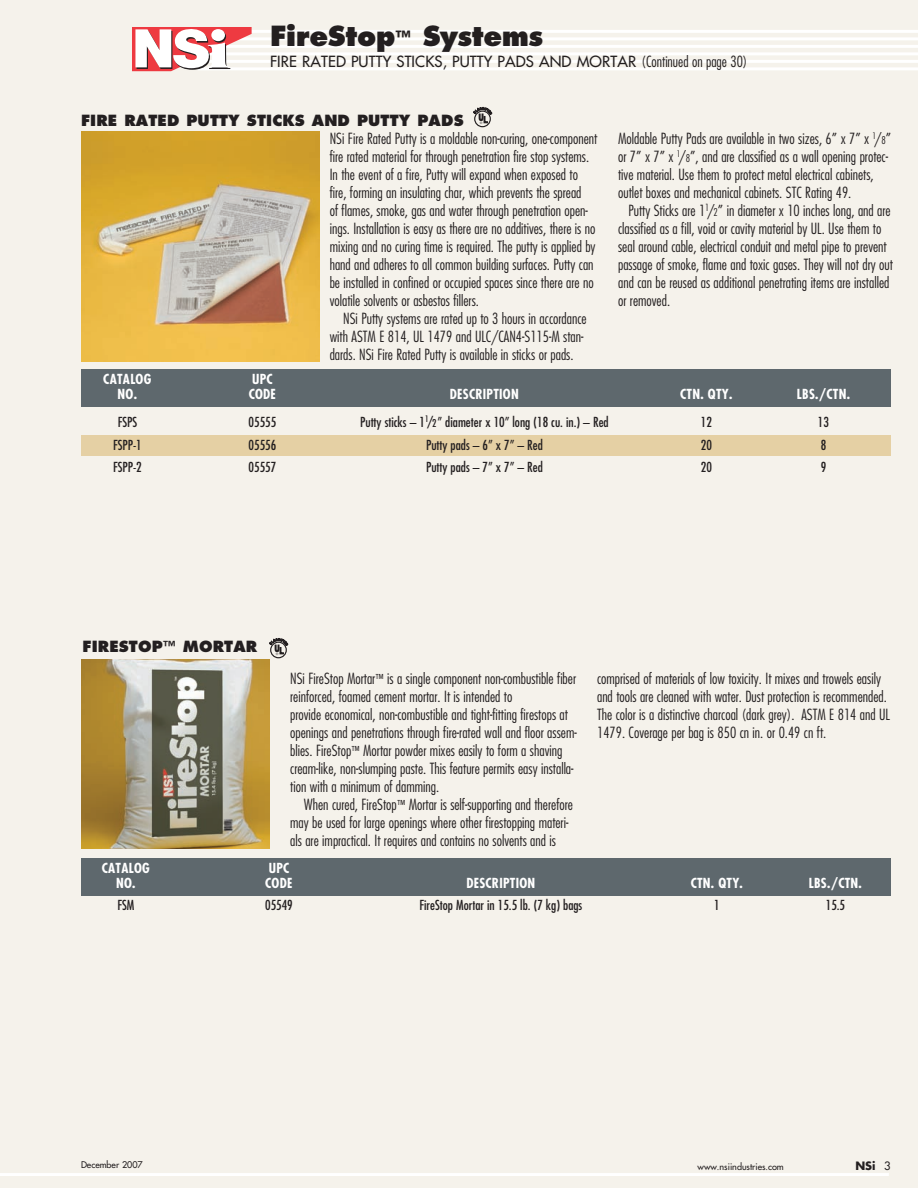
<style>
.page{position:relative;width:918px;height:1188px;background:#f5f2eb}
.page>*{position:absolute;margin:0;border:0;box-sizing:border-box;transform-origin:0 0}
.t1{font:800 27px "Futura";letter-spacing:-.01em;color:#231f20}
.t2{font:300 condensed 15px/18px "Futura";color:#231f20}
.t3{font:800 15px "Futura";letter-spacing:.01em;color:#231f20}
.t4{font:15px "Futura";letter-spacing:.01em;color:#231f20}
.t5{font:condensed 13.5px "Futura";color:#231f20}
.t6{font:700 condensed 13.5px "Futura";letter-spacing:.02em;color:#fff}
.t7{font:700 11.25px "Futura";color:#231f20}
.t8{font:9px "Futura";color:#231f20}
.s1{font-size:16.5px}
.s2{font-weight:400;font-stretch:normal}
.s3{font-size:10.5px}
.s4{font-weight:700;font-size:13.5px}
.s5{font-size:12px}
.s6{font-weight:400}
</style>
<div class="page">
<hr style="left:0;top:1173px;width:889px;height:3px;background:#fff">
<div style="left:81px;top:858px;width:810px;height:38px;background:#5e686d"></div>
<img style="left:81px;top:659px;width:189px;height:189px">
<div style="left:270px;top:642px;width:17px;height:16px;border:1px solid #231f20;border-radius:50%"></div>
<svg style="left:269px;top:638px;width:19px;height:17px"></svg>
<div style="left:81px;top:369px;width:810px;height:38px;background:#5e686d"></div>
<div style="left:81px;top:435px;width:810px;height:20px;background:#e5d0a4"></div>
<hr style="left:198px;top:30px;width:720px;height:3px;background:#fff">
<hr style="left:198px;top:37px;width:720px;height:3px;background:#fff">
<hr style="left:198px;top:45px;width:720px;height:3px;background:#fff">
<hr style="left:198px;top:52px;width:720px;height:3px;background:#fff">
<hr style="left:198px;top:60px;width:720px;height:3px;background:#fff">
<hr style="left:198px;top:67px;width:720px;height:3px;background:#fff">
<img style="left:81px;top:132px;width:239px;height:229px">
<div style="left:474px;top:111px;width:17px;height:16px;border:1px solid #231f20;border-radius:50%"></div>
<svg style="left:473px;top:106px;width:19px;height:18px"></svg>
<svg style="left:132px;top:27px;width:120px;height:44px"></svg>
<h1 class="t1" style="left:270px;top:20px;width:275px">FIRESTOP<span class="s1">™</span> SYSTEMS</h1>
<p class="t4" style="left:270px;top:52px;width:90px">Fire Rated Putt</p>
<p class="t4" style="left:383px;top:52px;width:78px">y Sticks, Putt</p>
<p class="t4" style="left:484px;top:52px;width:24px">y Pad</p>
<p class="t2" style="left:526px;top:53px;width:223px"><span class="s2">s and MORTAR</span> (Continued on page 30)</p>
<p class="t3" style="left:81px;top:111px;width:245px">FIRE RATED PUTTY STIC KS AND</p>
<p class="t3" style="left:357px;top:111px;width:85px">PUTTY PADS</p>
<p class="t2" style="left:330px;top:129px;width:269px">NSi Fire Rated Putty is a moldable non-curing, one-component fire rated material for through penetration fire stop systems.<br>In the event of a fire, Putty will expand when exposed to fire, forming an insulating char, which prevents the spread<br>of flames, smoke, gas and water through penetration open&shy;ings. Installation is easy as there are no additives, there is no mixing and no curing time is required. The putty is applied by hand and adheres to all common building surfaces. Putty can be installed in confined or occupied spaces since there are no volatile solvents or asbestos fillers.</p>
<p class="t2" style="left:330px;top:309px;width:258px;text-indent:14px">NSi Putty systems are rated up to 3 hours in accordance with ASTM E 814, UL 1479 and ULC/CAN4-S115-M stan&shy;dards. NSi Fire Rated Putty is available in sticks or pads.</p>
<p class="t2" style="left:618px;top:129px;width:275px">Moldable Putty Pads are available in two sizes, 6” x 7” x <sup>1</sup>/<span class="s3">8</span>” or 7” x 7” x <sup>1</sup>/<span class="s3">8</span>”, and are classified as a wall opening protec&shy;tive material. Use them to protect metal electrical cabinets, outlet boxes and mechanical cabinets. STC Rating 49.</p>
<p class="t2" style="left:618px;top:201px;width:276px;text-indent:10px">Putty Sticks are 1<sup>1</sup>/<span class="s3">2</span>” in diameter x 10 inches long, and are classified as a fill, void or cavity material by UL. Use them to seal around cable, electrical conduit and metal pipe to prevent passage of smoke, flame and toxic gases. They will not dry out and can be reused as additional penetrating items are installed or removed.</p>
<p class="t6" style="left:103px;top:370px;width:50px">CATALOG</p>
<p class="t6" style="left:252px;top:370px;width:22px">UPC</p>
<p class="t6" style="left:118px;top:385px;width:21px">NO.</p>
<p class="t6" style="left:249px;top:385px;width:29px">CODE</p>
<p class="t6" style="left:450px;top:385px;width:60px">DESCRIPTION</p>
<p class="t6" style="left:680px;top:385px;width:54px">CTN. QTY.</p>
<p class="t6" style="left:797px;top:385px;width:55px">LBS./CTN.</p>
<p class="t5" style="left:118px;top:414px;width:21px">FSPS</p>
<p class="t5" style="left:249px;top:414px;width:29px">05555</p>
<p class="t5" style="left:360px;top:414px;width:250px">Putty sticks – 1<sup>1</sup>/<span class="s3">2</span>” diameter x 10” long (18 cu. in.) – Red</p>
<p class="t5" style="left:701px;top:414px;width:13px">12</p>
<p class="t5" style="left:818px;top:414px;width:13px">13</p>
<p class="t5" style="left:113px;top:436px;width:30px">FSPP-1</p>
<p class="t5" style="left:249px;top:436px;width:29px">05556</p>
<p class="t5" style="left:426px;top:436px;width:118px">Putty pads – 6” x 7” – Red</p>
<p class="t5" style="left:701px;top:436px;width:13px">20</p>
<p class="t5" style="left:821px;top:436px;width:7px">8</p>
<p class="t5" style="left:113px;top:459px;width:30px">FSPP-2</p>
<p class="t5" style="left:249px;top:459px;width:29px">05557</p>
<p class="t5" style="left:426px;top:459px;width:118px">Putty pads – 7” x 7” – Red</p>
<p class="t5" style="left:701px;top:459px;width:13px">20</p>
<p class="t5" style="left:821px;top:459px;width:7px">9</p>
<p class="t3" style="left:82px;top:638px;width:59px">FIRESTOP</p>
<p class="t3" style="left:163px;top:638px;width:34px"><span class="s4">™</span> MORTAR</p>
<p class="t2" style="left:290px;top:669px;width:288px">NSi FireStop Mortar<span class="s5">™</span> is a single component non-combustible fiber reinforced, foamed cement mortar. It is intended to<br>provide economical, non-combustible and tight-fitting firestops at openings and penetrations through fire-rated wall and floor assem&shy;blies. FireStop<span class="s5">™</span> Mortar powder mixes easily to form a shaving cream-like, non-slumping paste. This feature permits easy installa&shy;tion with a minimum of damming.</p>
<p class="t2" style="left:290px;top:795px;width:284px;text-indent:14px">When cured, FireStop<span class="s5">™</span> Mortar is self-supporting and therefore may be used for large openings where other firestopping materi&shy;als are impractical. It requires and contains no solvents and is</p>
<p class="t2" style="left:597px;top:669px;width:294px">comprised of materials of low toxicity. It mixes and trowels easily and tools are cleaned with water. Dust protection is recommended.<br>The color is a distinctive charcoal (dark grey). ASTM E 814 and UL 1479. Coverage per bag is 850 cn in. or 0.49 cn ft.</p>
<p class="t6" style="left:102px;top:859px;width:50px">CATALOG</p>
<p class="t6" style="left:269px;top:859px;width:22px">UPC</p>
<p class="t6" style="left:116px;top:874px;width:21px">NO.</p>
<p class="t6" style="left:265px;top:874px;width:29px">CODE</p>
<p class="t6" style="left:466px;top:874px;width:60px">DESCRIPTION</p>
<p class="t6" style="left:691px;top:874px;width:54px">CTN. QTY.</p>
<p class="t6" style="left:809px;top:874px;width:55px">LBS./CTN.</p>
<p class="t5" style="left:118px;top:897px;width:18px">FSM</p>
<p class="t5" style="left:265px;top:897px;width:29px">05549</p>
<p class="t5" style="left:420px;top:897px;width:164px">FireStop Mortar in 15.5 lb. (7 kg) bags</p>
<p class="t5" style="left:714px;top:897px;width:7px">1</p>
<p class="t5" style="left:826px;top:897px;width:21px">15.5</p>
<p class="t8" style="left:81px;top:1159px;width:63px">December 2007</p>
<p class="t8" style="left:698px;top:1161px;width:88px">www.nsiindustries.com</p>
<p class="t7" style="left:855px;top:1158px;width:37px">NSi <span class="s6">3</span></p>
</div>
